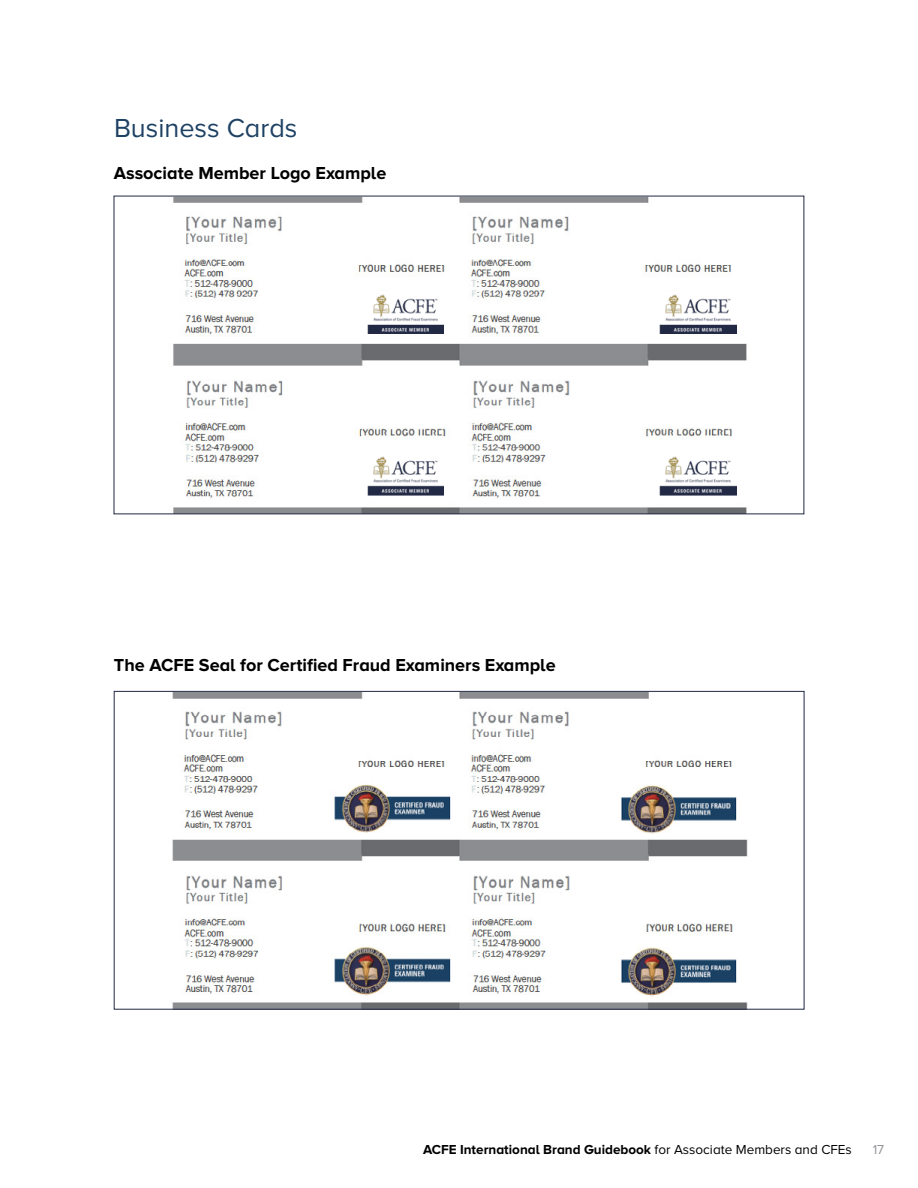
<style>
.page{position:relative;width:918px;height:1188px;background:#fff}
.page>*{position:absolute;margin:0;border:0;box-sizing:border-box;transform-origin:0 0}
.t1{font:27px "Proxima Nova A";color:#1e4164}
.t2{font:700 18px "Proxima Nova A";color:#000}
.t3{font:700 13.5px "Proxima Nova A";color:#000}
.t4{font:13.5px "Proxima Nova A";color:#939598}
.s1{font-weight:400}
</style>
<div class="page">
<img style="left:173px;top:198px;width:574px;height:314px">
<img style="left:172px;top:693px;width:576px;height:314px">
<div style="left:358px;top:291px;width:99px;height:50px;background:#fff"></div>
<img style="left:367px;top:295px;width:76px;height:39px">
<div style="left:651px;top:291px;width:99px;height:50px;background:#fff"></div>
<img style="left:660px;top:295px;width:76px;height:39px">
<div style="left:358px;top:453px;width:99px;height:50px;background:#fff"></div>
<img style="left:367px;top:456px;width:76px;height:39px">
<div style="left:651px;top:453px;width:99px;height:50px;background:#fff"></div>
<img style="left:660px;top:456px;width:76px;height:39px">
<h1 class="t1" style="left:114px;top:113px;width:185px">Business Cards</h1>
<p class="t2" style="left:114px;top:163px;width:274px">Associate Member Logo Example</p>
<p class="t2" style="left:114px;top:655px;width:443px">The ACFE Seal for Certified Fraud Examiners Example</p>
<p class="t3" style="left:423px;top:1142px;width:430px">ACFE International Brand Guidebook <span class="s1">for Associate Members and CFEs</span></p>
<p class="t4" style="left:873px;top:1142px;width:13px">17</p>
</div>
